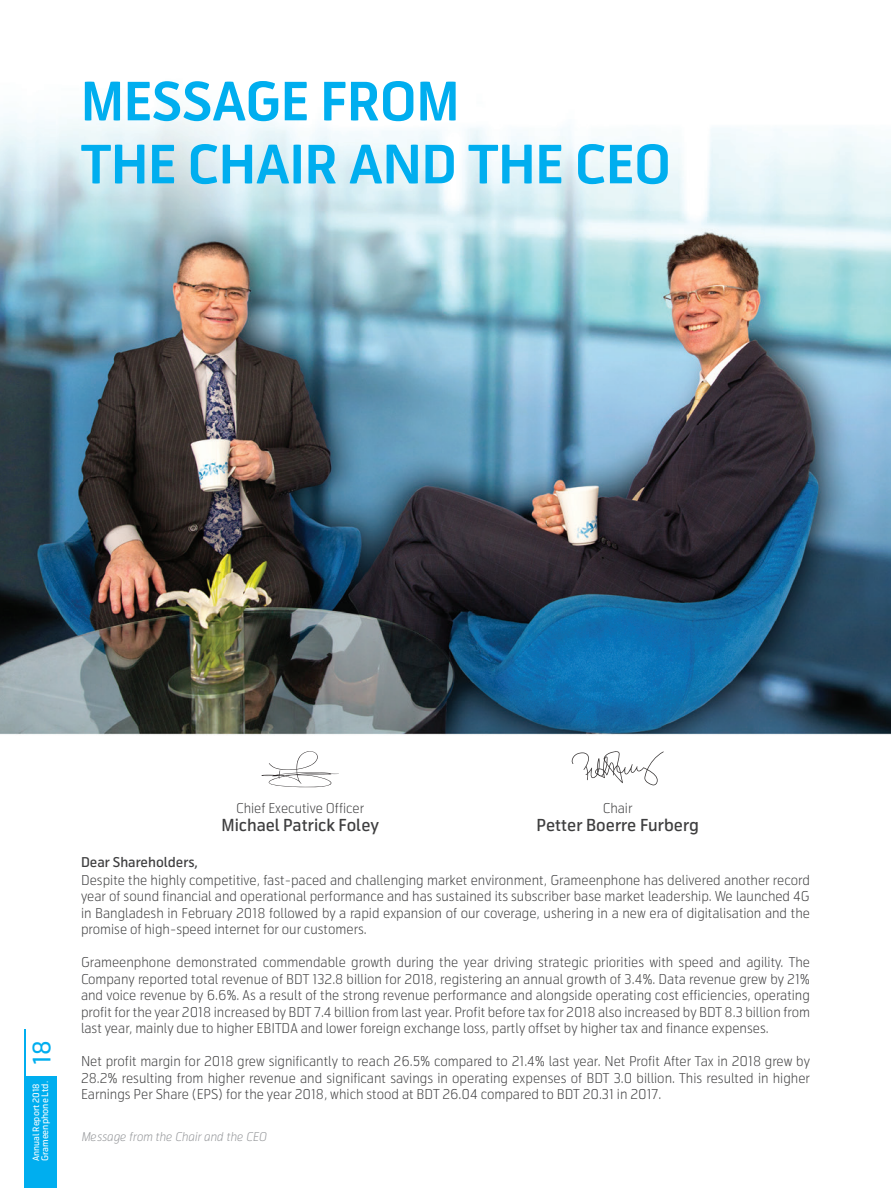
<style>
.page{position:relative;width:891px;height:1188px;background:#fff}
.page>*{position:absolute;margin:0;border:0;box-sizing:border-box;transform-origin:0 0}
.t1{font:700 52.5px/63px "Telenor";color:#00aeef}
.t2{font:24px "Telenor";color:#00aeef}
.t3{font:500 16.5px "Telenor";color:#3e3e3f}
.t4{font:300 13.5px/16.5px "Telenor";color:#3e3e3f;text-align:justify}
.t5{font:500 13.5px "Telenor";color:#3e3e3f}
.t6{font:italic 300 12px "Telenor";color:#939598}
.t7{font:9px "Telenor";color:#fff}
.t8{font:8.7px "Telenor";color:#fff}
</style>
<div class="page">
<img style="left:0;top:107px;width:891px;height:681px">
<svg style="left:571px;top:750px;width:93px;height:35px"></svg>
<svg style="left:261px;top:751px;width:78px;height:36px"></svg>
<div style="left:24px;top:1076px;width:33px;height:112px;background:#00aeef"></div>
<hr style="left:24px;top:1029px;width:2px;height:78px;background:#00aeef">
<h1 class="t1" style="left:81px;top:72px;width:591px">MESSAGE FROM<br>THE CHAIR AND THE CEO</h1>
<h2 class="t2" style="left:27px;top:1065px;width:26px;rotate:-90deg">18</h2>
<p class="t8" style="left:31px;top:1161px;width:79px;rotate:-90deg">Annual Report 2018</p>
<p class="t7" style="left:39px;top:1161px;width:81px;rotate:-90deg">Grameenphone Ltd.</p>
<p class="t4" style="left:236px;top:801px;width:129px">Chief Executive Officer</p>
<p class="t3" style="left:221px;top:815px;width:159px">Michael Patrick Foley</p>
<p class="t4" style="left:603px;top:801px;width:31px">Chair</p>
<p class="t3" style="left:536px;top:815px;width:164px">Petter Boerre Furberg</p>
<p class="t5" style="left:81px;top:853px;width:119px">Dear Shareholders,</p>
<p class="t4" style="left:81px;top:872px;width:731px">Despite the highly competitive, fast-paced and challenging market environment, Grameenphone has delivered another record year of sound financial and operational performance and has sustained its subscriber base market leadership. We launched 4G in Bangladesh in February 2018 followed by a rapid expansion of our coverage, ushering in a new era of digitalisation and the promise of high-speed internet for our customers.</p>
<p class="t4" style="left:81px;top:954px;width:731px">Grameenphone demonstrated commendable growth during the year driving strategic priorities with speed and agility. The Company reported total revenue of BDT 132.8 billion for 2018, registering an annual growth of 3.4%. Data revenue grew by 21% and voice revenue by 6.6%. As a result of the strong revenue performance and alongside operating cost efficiencies, operating profit for the year 2018 increased by BDT 7.4 billion from last year. Profit before tax for 2018 also increased by BDT 8.3 billion from last year, mainly due to higher EBITDA and lower foreign exchange loss, partly offset by higher tax and finance expenses.</p>
<p class="t4" style="left:81px;top:1053px;width:731px">Net profit margin for 2018 grew significantly to reach 26.5% compared to 21.4% last year. Net Profit After Tax in 2018 grew by 28.2% resulting from higher revenue and significant savings in operating expenses of BDT 3.0 billion. This resulted in higher Earnings Per Share (EPS) for the year 2018, which stood at BDT 26.04 compared to BDT 20.31 in 2017.</p>
<p class="t6" style="left:81px;top:1130px;width:187px">Message from the Chair and the CEO</p>
</div>
